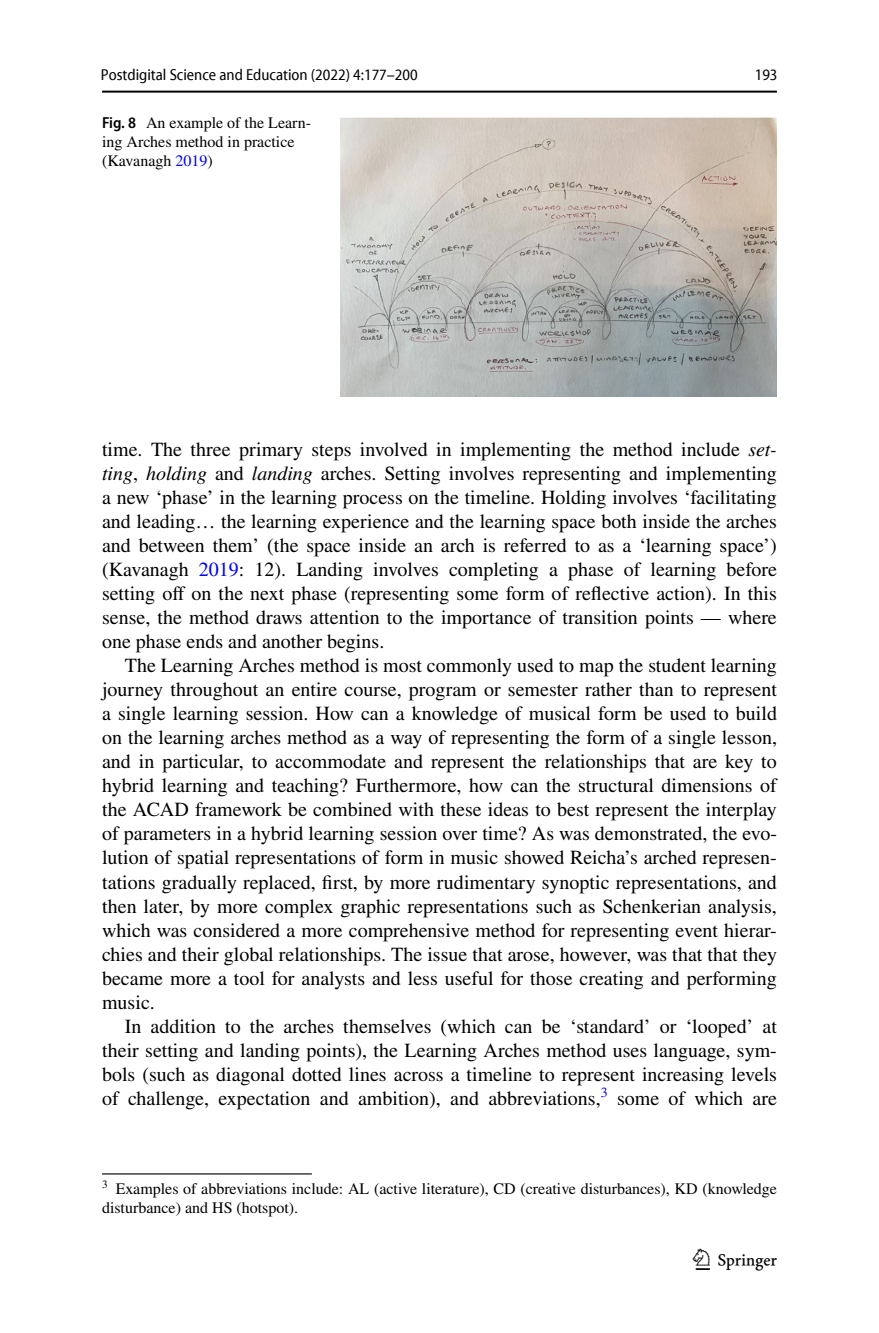
<style>
.page{position:relative;width:879px;height:1333px;background:#fff}
.page>*{position:absolute;margin:0;border:0;box-sizing:border-box;transform-origin:0 0}
.t1{font:30px "Springnew Regular 3";color:#000}
.t2{font:20px/24px "STIX";color:#000;text-align:justify}
.t3{font:16px/19px "STIX";color:#000}
.t4{font:semi-condensed 16px "Myriad Pro Unic";color:#000}
.s1{font-family:"Myriad Pro";font-weight:600;font-stretch:semi-condensed}
.s2{color:#00f}
.s3{font-style:italic}
</style>
<div class="page">
<hr style="left:102px;top:91px;width:675px;height:2px;background:#000">
<img style="left:340px;top:117px;width:437px;height:280px">
<hr style="left:102px;top:1173px;width:210px;height:1px;background:#000">
<p class="t4" style="left:101px;top:69px;width:318px">Postdigital Science and Education (2022) 4:177–200</p>
<p class="t4" style="left:755px;top:69px;width:24px">193</p>
<p class="t3" style="left:102px;top:114px;width:211px"><span class="s1">Fig. 8</span> An example of the Learn&shy;ing Arches method in practice (Kavanagh <span class="s2">2019</span>)</p>
<p class="t2" style="left:102px;top:439px;width:676px">time. The three primary steps involved in implementing the method include <span class="s3">set&shy;ting</span>, <span class="s3">holding</span> and <span class="s3">landing</span> arches. Setting involves representing and implementing a new ‘phase’ in the learning process on the timeline. Holding involves ‘facilitating and leading… the learning experience and the learning space both inside the arches and between them’ (the space inside an arch is referred to as a ‘learning space’) (Kavanagh <span class="s2">2019</span>: 12). Landing involves completing a phase of learning before setting off on the next phase (representing some form of reflective action). In this sense, the method draws attention to the importance of transition points — where one phase ends and another begins.</p>
<p class="t2" style="left:102px;top:655px;width:676px;text-indent:23px">The Learning Arches method is most commonly used to map the student learning journey throughout an entire course, program or semester rather than to represent a single learning session. How can a knowledge of musical form be used to build on the learning arches method as a way of representing the form of a single lesson, and in particular, to accommodate and represent the relationships that are key to hybrid learning and teaching? Furthermore, how can the structural dimensions of the ACAD framework be combined with these ideas to best represent the interplay of parameters in a hybrid learning session over time? As was demonstrated, the evo&shy;lution of spatial representations of form in music showed Reicha’s arched represen&shy;tations gradually replaced, first, by more rudimentary synoptic representations, and then later, by more complex graphic representations such as Schenkerian analysis, which was considered a more comprehensive method for representing event hierar&shy;chies and their global relationships. The issue that arose, however, was that that they became more a tool for analysts and less useful for those creating and performing music.</p>
<p class="t2" style="left:102px;top:1015px;width:676px;text-indent:23px">In addition to the arches themselves (which can be ‘standard’ or ‘looped’ at their setting and landing points), the Learning Arches method uses language, sym&shy;bols (such as diagonal dotted lines across a timeline to represent increasing levels of challenge, expectation and ambition), and abbreviations,<sup>3</sup> some of which are</p>
<p class="t3" style="left:102px;top:1179px;width:676px"><sup>3</sup> Examples of abbreviations include: AL (active literature), CD (creative disturbances), KD (knowledge disturbance) and HS (hotspot).</p>
<h1 class="t1" style="left:696px;top:1248px;width:83px">1 3</h1>
</div>
